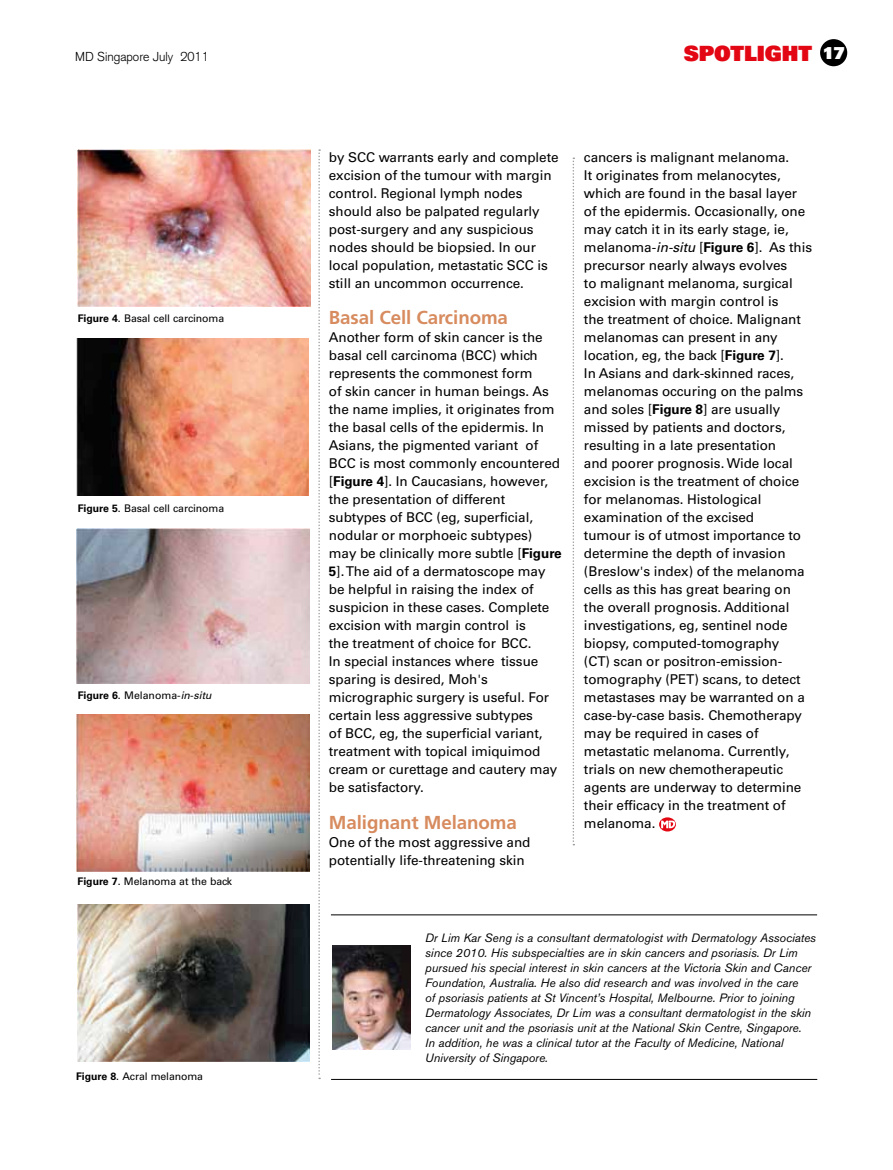
<style>
.page{position:relative;width:893px;height:1170px;background:#fff}
.page>*{position:absolute;margin:0;border:0;box-sizing:border-box;transform-origin:0 0}
.t1{font:21px "Univers LT Std X Black";letter-spacing:-.005em;color:#e30613}
.t2{font:700 18.75px "Frutiger";letter-spacing:-.005em;color:#d78b5e}
.t3{font:13.5px/18px "Univers LT Std";letter-spacing:-.005em;color:#000}
.t4{font:300 12.75px "Akzidenz Grotesk";color:#000}
.t5{font:italic 12px/15px "Akzidenz Grotesk BE";color:#000}
.t6{font:10.5px "Univers LT Std";letter-spacing:-.01em;color:#000}
.s1{font-size:16.5px;color:#fff}
.s2{font-weight:700}
.s3{font-style:italic}
</style>
<div class="page">
<div style="left:820px;top:39px;width:27px;height:27px;background:#000;border-radius:50%"></div>
<svg style="left:318px;top:149px;width:2px;height:929px"></svg>
<svg style="left:573px;top:157px;width:1px;height:688px"></svg>
<svg style="left:659px;top:817px;width:17px;height:14px"></svg>
<svg style="left:661px;top:820px;width:14px;height:8px"></svg>
<img style="left:78px;top:149px;width:232px;height:157px">
<img style="left:77px;top:338px;width:231px;height:157px">
<img style="left:77px;top:528px;width:233px;height:155px">
<img style="left:77px;top:714px;width:233px;height:157px">
<img style="left:78px;top:904px;width:232px;height:157px">
<hr style="left:331px;top:914px;width:486px;height:1px;background:#000">
<hr style="left:331px;top:1078px;width:486px;height:1px;background:#000">
<img style="left:332px;top:945px;width:79px;height:103px">
<p class="t4" style="left:75px;top:49px;width:135px">MD Singapore July 2011</p>
<h1 class="t1" style="left:684px;top:40px;width:163px">spotlight <span class="s1">17</span></h1>
<p class="t6" style="left:78px;top:312px;width:148px"><span class="s2">Figure 4</span>. Basal cell carcinoma</p>
<p class="t6" style="left:78px;top:502px;width:148px"><span class="s2">Figure 5</span>. Basal cell carcinoma</p>
<p class="t6" style="left:78px;top:688px;width:135px"><span class="s2">Figure 6</span>. Melanoma-<span class="s3">in</span>-<span class="s3">situ</span></p>
<p class="t6" style="left:78px;top:875px;width:156px"><span class="s2">Figure 7</span>. Melanoma at the back</p>
<p class="t6" style="left:76px;top:1069px;width:128px"><span class="s2">Figure 8</span>. Acral melanoma</p>
<p class="t3" style="left:329px;top:148px;width:231px">by SCC warrants early and complete excision of the tumour with margin control. Regional lymph nodes should also be palpated regularly post-surgery and any suspicious nodes should be biopsied. In our local population, metastatic SCC is still an uncommon occurrence.</p>
<h2 class="t2" style="left:329px;top:306px;width:181px">Basal Cell Carcinoma</h2>
<p class="t3" style="left:329px;top:328px;width:234px">Another form of skin cancer is the basal cell carcinoma (BCC) which represents the commonest form<br>of skin cancer in human beings. As the name implies, it originates from the basal cells of the epidermis. In<br>Asians, the pigmented variant of<br>BCC is most commonly encountered [<span class="s2">Figure 4</span>]. In Caucasians, however, the presentation of different subtypes of BCC (eg, superficial, nodular or morphoeic subtypes) may be clinically more subtle [<span class="s2">Figure<br>5</span>]. The aid of a dermatoscope may be helpful in raising the index of suspicion in these cases. Complete excision with margin control is<br>the treatment of choice for BCC.<br>In special instances where tissue sparing is desired, Moh's micrographic surgery is useful. For certain less aggressive subtypes<br>of BCC, eg, the superficial variant, treatment with topical imiquimod cream or curettage and cautery may be satisfactory.</p>
<h2 class="t2" style="left:329px;top:810px;width:190px">Malignant Melanoma</h2>
<p class="t3" style="left:329px;top:832px;width:203px">One of the most aggressive and potentially life-threatening skin</p>
<p class="t3" style="left:584px;top:148px;width:230px">cancers is malignant melanoma.<br>It originates from melanocytes, which are found in the basal layer of the epidermis. Occasionally, one may catch it in its early stage, ie, melanoma-<span class="s3">in-situ</span> [<span class="s2">Figure 6</span>]. As this precursor nearly always evolves<br>to malignant melanoma, surgical excision with margin control is<br>the treatment of choice. Malignant melanomas can present in any location, eg, the back [<span class="s2">Figure 7</span>].<br>In Asians and dark-skinned races, melanomas occuring on the palms and soles [<span class="s2">Figure 8</span>] are usually missed by patients and doctors, resulting in a late presentation<br>and poorer prognosis. Wide local excision is the treatment of choice for melanomas. Histological examination of the excised<br>tumour is of utmost importance to determine the depth of invasion (Breslow's index) of the melanoma cells as this has great bearing on the overall prognosis. Additional investigations, eg, sentinel node biopsy, computed-tomography<br>(CT) scan or positron-emission&shy;tomography (PET) scans, to detect metastases may be warranted on a case-by-case basis. Chemotherapy may be required in cases of metastatic melanoma. Currently, trials on new chemotherapeutic agents are underway to determine their efficacy in the treatment of melanoma.</p>
<p class="t5" style="left:425px;top:929px;width:392px">Dr Lim Kar Seng is a consultant dermatologist with Dermatology Associates since 2010. His subspecialties are in skin cancers and psoriasis. Dr Lim pursued his special interest in skin cancers at the Victoria Skin and Cancer Foundation, Australia. He also did research and was involved in the care<br>of psoriasis patients at St Vincent’s Hospital, Melbourne. Prior to joining Dermatology Associates, Dr Lim was a consultant dermatologist in the skin cancer unit and the psoriasis unit at the National Skin Centre, Singapore.<br>In addition, he was a clinical tutor at the Faculty of Medicine, National University of Singapore.</p>
</div>
